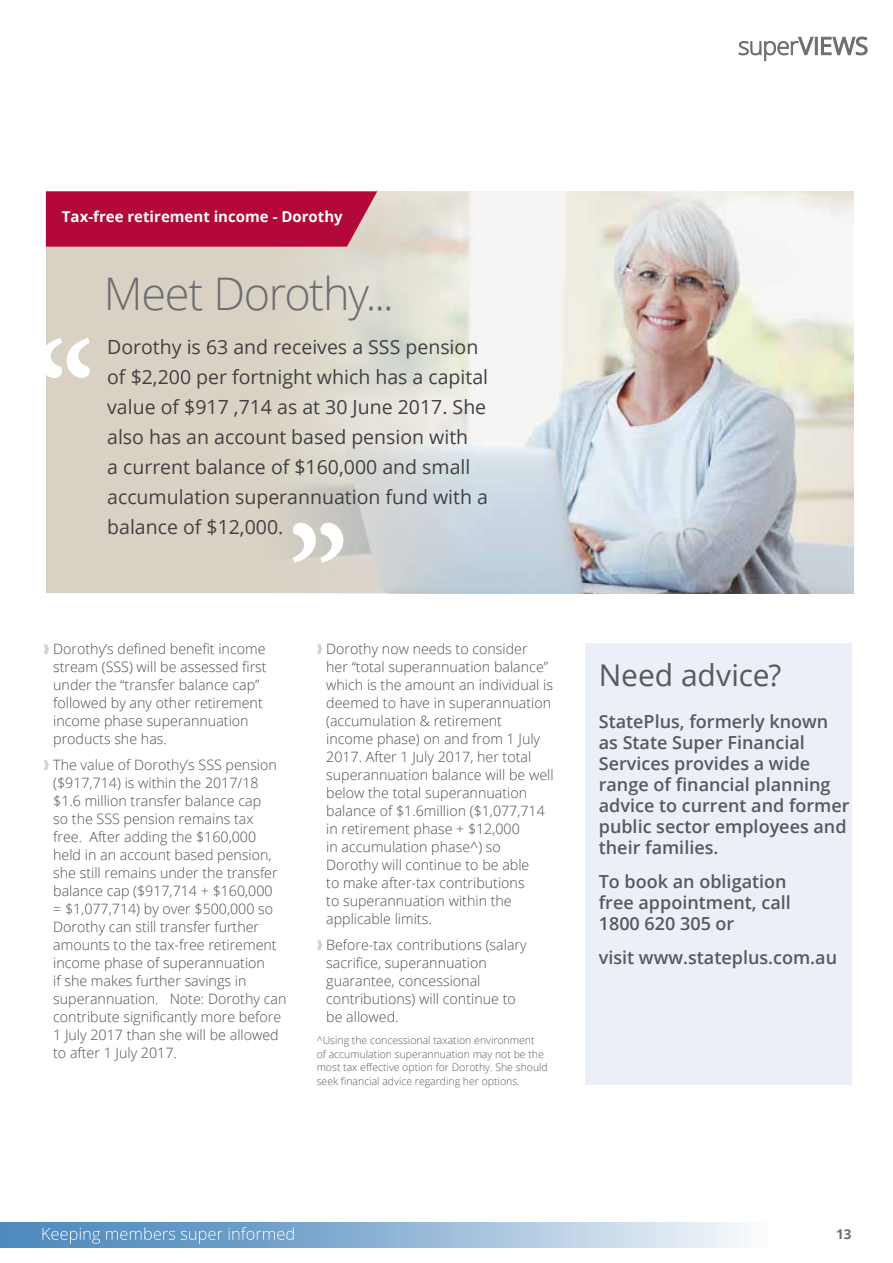
<style>
.page{position:relative;width:893px;height:1263px;background:#fff}
.page>*{position:absolute;margin:0;border:0;box-sizing:border-box;transform-origin:0 0}
.t1{font:300 45px "Open Sans";letter-spacing:-.03em;color:#6d6e71}
.t2{font:30px "Open Sans";letter-spacing:-.005em;color:#58595b}
.t3{font:19.5px/30px "Open Sans";color:#414042}
.t4{font:600 18px/21px "Open Sans";color:#58595b}
.t5{font:700 15px "Open Sans";color:#fff}
.t6{font:300 14.25px/18px "Open Sans";color:#4d4d4f}
.t7{font:700 13.5px "Open Sans";color:#6d6e71}
.t8{font:300 10.5px/13.5px "Open Sans";color:#58595b}
.s1{color:#d1d3d4}
</style>
<div class="page">
<svg style="left:0;top:1222px;width:744px;height:25px;background:#a0c0db"></svg>
<div style="left:585px;top:643px;width:267px;height:441px;background:#e6ebf5"></div>
<div style="left:46px;top:191px;width:808px;height:402px;background:#d9d2c4"></div>
<img style="left:299px;top:191px;width:555px;height:402px">
<svg style="left:46px;top:338px;width:44px;height:40px"></svg>
<svg style="left:293px;top:523px;width:50px;height:40px"></svg>
<svg style="left:46px;top:191px;width:331px;height:56px;background:#b51340"></svg>
<svg style="left:739px;top:37px;width:128px;height:24px"></svg>
<svg style="left:43px;top:1227px;width:251px;height:17px;background:#75a3cb"></svg>
<p class="t5" style="left:62px;top:206px;width:282px">Tax-free retirement income - Dorothy</p>
<h1 class="t1" style="left:104px;top:263px;width:291px">Meet Dorothy...</h1>
<p class="t3" style="left:107px;top:332px;width:382px">Dorothy is 63 and receives a SSS pension of $2,200 per fortnight which has a capital value of $917 ,714 as at 30 June 2017. She also has an account based pension with<br>a current balance of $160,000 and small accumulation superannuation fund with a balance of $12,000.</p>
<p class="t6" style="left:53px;top:639px;width:215px;text-indent:-10px"><span class="s1">❱</span> Dorothy‘s defined benefit income stream (SSS) will be assessed first under the “transfer balance cap” followed by any other retirement income phase superannuation products she has.</p>
<p class="t6" style="left:53px;top:756px;width:235px;text-indent:-10px"><span class="s1">❱</span> The value of Dorothy’s SSS pension ($917,714) is within the 2017/18 $1.6 million transfer balance cap<br>so the SSS pension remains tax<br>free. After adding the $160,000 held in an account based pension, she still remains under the transfer balance cap ($917,714 + $160,000<br>= $1,077,714) by over $500,000 so Dorothy can still transfer further amounts to the tax-free retirement income phase of superannuation<br>if she makes further savings in superannuation. Note: Dorothy can contribute significantly more before 1 July 2017 than she will be allowed to after 1 July 2017.</p>
<p class="t6" style="left:326px;top:639px;width:229px;text-indent:-10px"><span class="s1">❱</span> Dorothy now needs to consider<br>her “total superannuation balance” which is the amount an individual is deemed to have in superannuation (accumulation &amp; retirement<br>income phase) on and from 1 July<br>2017. After 1 July 2017, her total superannuation balance will be well below the total superannuation balance of $1.6million ($1,077,714 in retirement phase + $12,000<br>in accumulation phase^) so<br>Dorothy will continue to be able<br>to make after-tax contributions<br>to superannuation within the applicable limits.</p>
<p class="t6" style="left:326px;top:935px;width:202px;text-indent:-10px"><span class="s1">❱</span> Before-tax contributions (salary sacrifice, superannuation guarantee, concessional contributions) will continue to be allowed.</p>
<p class="t8" style="left:317px;top:1033px;width:233px">^Using the concessional taxation environment<br>of accumulation superannuation may not be the most tax effective option for Dorothy. She should seek financial advice regarding her options.</p>
<h2 class="t2" style="left:599px;top:654px;width:184px">Need advice?</h2>
<p class="t4" style="left:599px;top:711px;width:252px">StatePlus, formerly known as State Super Financial<br>Services provides a wide range of financial planning advice to current and former public sector employees and their families.</p>
<p class="t4" style="left:599px;top:870px;width:194px">To book an obligation free appointment, call<br>1800 620 305 or</p>
<p class="t4" style="left:599px;top:946px;width:240px">visit www.stateplus.com.au</p>
<p class="t7" style="left:836px;top:1225px;width:17px">13</p>
</div>
